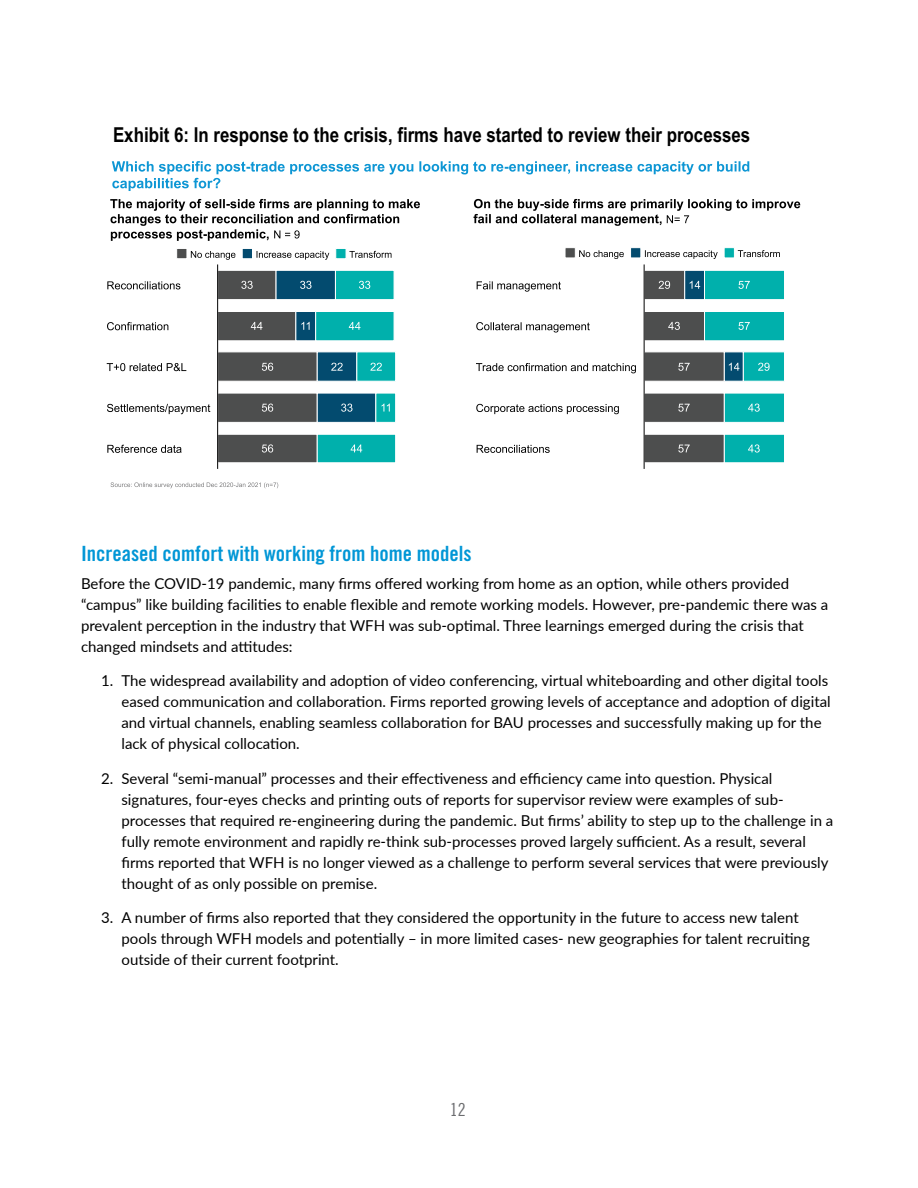
<style>
.page{position:relative;width:918px;height:1188px;background:#fff}
.page>*{position:absolute;margin:0;border:0;box-sizing:border-box;transform-origin:0 0}
.t1{font:21px "Trade Gothic LT Std Bd Cn 20";color:#0096d6}
.t2{font:700 20.55px "Arial Narrow";color:#000}
.t3{font:18px "Trade Gothic LT Std Cn 18";color:#6b6c6f}
.t4{font:15px/21px "Lato";color:#000}
</style>
<div class="page">
<svg style="left:110px;top:199px;width:310px;height:42px"></svg>
<svg style="left:474px;top:199px;width:326px;height:27px"></svg>
<hr style="left:217px;top:264px;width:1px;height:205px;background:#000">
<svg style="left:217px;top:270px;width:179px;height:193px"></svg>
<svg style="left:107px;top:445px;width:75px;height:8px"></svg>
<svg style="left:107px;top:281px;width:73px;height:8px"></svg>
<svg style="left:107px;top:322px;width:61px;height:8px"></svg>
<svg style="left:107px;top:363px;width:79px;height:8px"></svg>
<svg style="left:107px;top:404px;width:103px;height:10px"></svg>
<div style="left:176px;top:248px;width:11px;height:11px;background:#4d4e4e;border:1px solid #fff"></div>
<div style="left:242px;top:248px;width:11px;height:11px;background:#034b6f;border:1px solid #fff"></div>
<div style="left:335px;top:248px;width:11px;height:11px;background:#00b0ac;border:1px solid #fff"></div>
<svg style="left:191px;top:251px;width:44px;height:9px"></svg>
<svg style="left:257px;top:251px;width:135px;height:9px"></svg>
<hr style="left:644px;top:264px;width:1px;height:205px;background:#000">
<svg style="left:644px;top:270px;width:140px;height:193px"></svg>
<svg style="left:477px;top:445px;width:73px;height:8px"></svg>
<svg style="left:477px;top:281px;width:84px;height:11px"></svg>
<svg style="left:476px;top:322px;width:114px;height:11px"></svg>
<svg style="left:476px;top:404px;width:143px;height:10px"></svg>
<svg style="left:476px;top:363px;width:160px;height:10px"></svg>
<div style="left:630px;top:247px;width:11px;height:11px;background:#034b6f;border:1px solid #fff"></div>
<div style="left:565px;top:247px;width:11px;height:11px;background:#4d4e4e;border:1px solid #fff"></div>
<div style="left:724px;top:247px;width:11px;height:11px;background:#00b0ac;border:1px solid #fff"></div>
<svg style="left:738px;top:250px;width:42px;height:7px"></svg>
<svg style="left:579px;top:250px;width:45px;height:9px"></svg>
<svg style="left:645px;top:250px;width:73px;height:9px"></svg>
<svg style="left:111px;top:482px;width:167px;height:6px"></svg>
<svg style="left:112px;top:161px;width:637px;height:30px"></svg>
<h2 class="t2" style="left:113px;top:119px;width:639px">Exhibit 6: In response to the crisis, firms have started to review their processes</h2>
<h1 class="t1" style="left:81px;top:541px;width:392px">Increased comfort with working from home models</h1>
<p class="t4" style="left:81px;top:572px;width:749px">Before the COVID-19 pandemic, many firms offered working from home as an option, while others provided “campus” like building facilities to enable flexible and remote working models. However, pre-pandemic there was a prevalent perception in the industry that WFH was sub-optimal. Three learnings emerged during the crisis that changed mindsets and attitudes:</p>
<p class="t4" style="left:122px;top:670px;width:711px;text-indent:-20px">1. The widespread availability and adoption of video conferencing, virtual whiteboarding and other digital tools eased communication and collaboration. Firms reported growing levels of acceptance and adoption of digital and virtual channels, enabling seamless collaboration for BAU processes and successfully making up for the lack of physical collocation.</p>
<p class="t4" style="left:122px;top:767px;width:713px;text-indent:-20px">2. Several “semi-manual” processes and their effectiveness and efficiency came into question. Physical signatures, four-eyes checks and printing outs of reports for supervisor review were examples of sub&shy;processes that required re-engineering during the pandemic. But firms’ ability to step up to the challenge in a fully remote environment and rapidly re-think sub-processes proved largely sufficient. As a result, several firms reported that WFH is no longer viewed as a challenge to perform several services that were previously thought of as only possible on premise.</p>
<p class="t4" style="left:122px;top:907px;width:690px;text-indent:-20px">3. A number of firms also reported that they considered the opportunity in the future to access new talent pools through WFH models and potentially – in more limited cases- new geographies for talent recruiting outside of their current footprint.</p>
<p class="t3" style="left:450px;top:1099px;width:17px">12</p>
</div>
